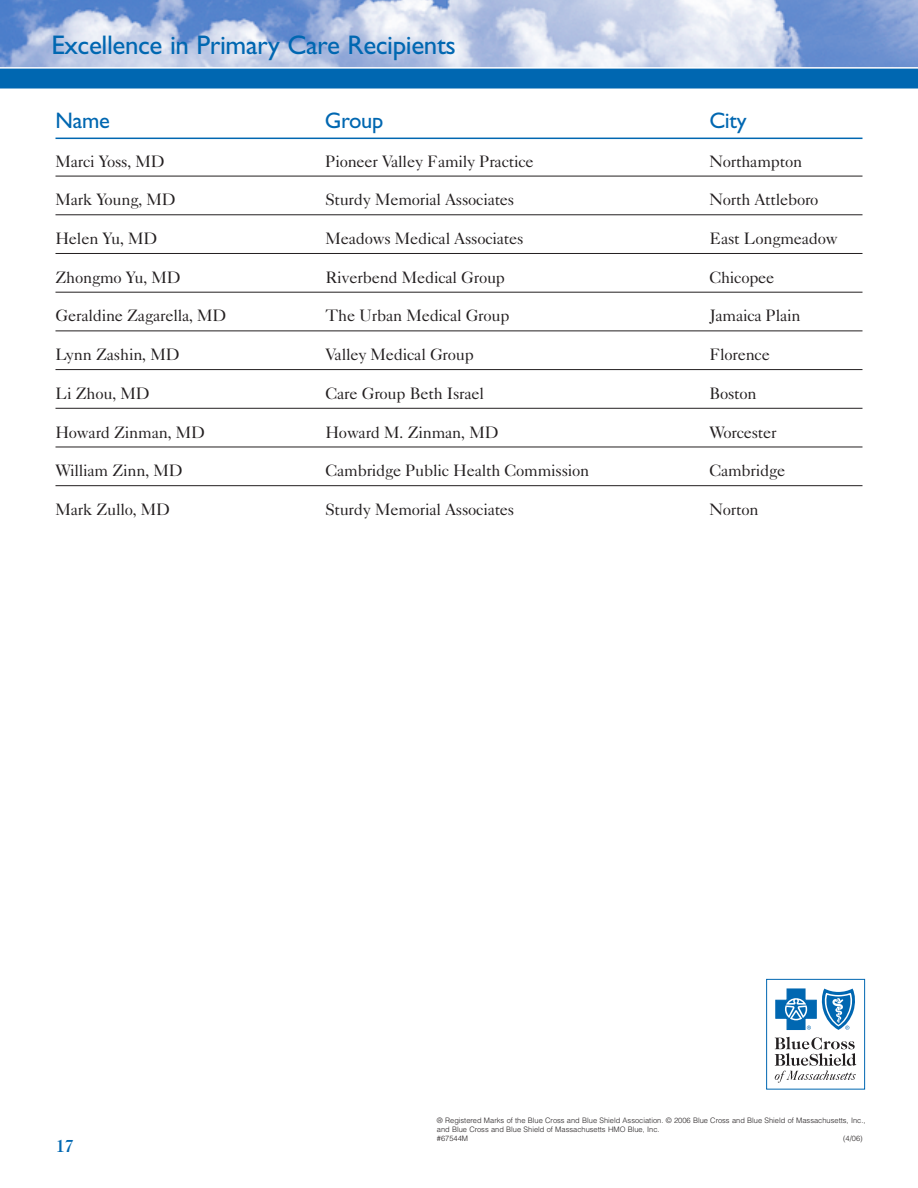
<style>
.page{position:relative;width:918px;height:1188px;background:#fff}
.page>*{position:absolute;margin:0;border:0;box-sizing:border-box;transform-origin:0 0}
.t1{font:27px "Gill Sans";letter-spacing:-.015em;color:#0067b1}
.t2{font:22.5px "Gill Sans";letter-spacing:-.015em;color:#0067b1}
.t3{font:16.5px "Caslon Five Forty";letter-spacing:-.015em;color:#231f20}
.t4{font:16.5px "Caslon Three";color:#0067b1}
.t5{font:300 7.5px/9px "Helvetica";color:#231f20}
</style>
<div class="page">
<img style="left:0;top:0;width:918px;height:67px">
<svg style="left:0;top:67px;width:918px;height:22px;background:#1875b8"></svg>
<hr style="left:56px;top:138px;width:806px;height:1px;background:#0067b1">
<hr style="left:56px;top:176px;width:806px;height:1px;background:#231f20">
<hr style="left:56px;top:215px;width:806px;height:1px;background:#231f20">
<hr style="left:56px;top:253px;width:806px;height:1px;background:#231f20">
<hr style="left:56px;top:292px;width:806px;height:1px;background:#231f20">
<hr style="left:56px;top:331px;width:806px;height:1px;background:#231f20">
<hr style="left:56px;top:369px;width:806px;height:1px;background:#231f20">
<hr style="left:56px;top:408px;width:806px;height:1px;background:#231f20">
<hr style="left:56px;top:447px;width:806px;height:1px;background:#231f20">
<hr style="left:56px;top:485px;width:806px;height:1px;background:#231f20">
<div style="left:766px;top:979px;width:99px;height:111px;border:1px solid #0067b1"></div>
<svg style="left:775px;top:988px;width:80px;height:42px"></svg>
<svg style="left:775px;top:1037px;width:81px;height:46px"></svg>
<h1 class="t1" style="left:51px;top:36px;width:406px">Excellence in Primary Care Recipients</h1>
<h2 class="t2" style="left:56px;top:112px;width:56px">Name</h2>
<h2 class="t2" style="left:325px;top:112px;width:60px">Group</h2>
<h2 class="t2" style="left:709px;top:112px;width:39px">City</h2>
<p class="t3" style="left:56px;top:155px;width:111px">Marci Yoss, MD</p>
<p class="t3" style="left:326px;top:155px;width:210px">Pioneer Valley Family Practice</p>
<p class="t3" style="left:709px;top:155px;width:94px">Northampton</p>
<p class="t3" style="left:56px;top:194px;width:122px">Mark Young, MD</p>
<p class="t3" style="left:326px;top:194px;width:190px">Sturdy Memorial Associates</p>
<p class="t3" style="left:709px;top:194px;width:111px">North Attleboro</p>
<p class="t3" style="left:56px;top:232px;width:103px">Helen Yu, MD</p>
<p class="t3" style="left:326px;top:232px;width:200px">Meadows Medical Associates</p>
<p class="t3" style="left:709px;top:232px;width:130px">East Longmeadow</p>
<p class="t3" style="left:56px;top:271px;width:127px">Zhongmo Yu, MD</p>
<p class="t3" style="left:325px;top:271px;width:181px">Riverbend Medical Group</p>
<p class="t3" style="left:709px;top:271px;width:67px">Chicopee</p>
<p class="t3" style="left:56px;top:310px;width:172px">Geraldine Zagarella, MD</p>
<p class="t3" style="left:326px;top:310px;width:186px">The Urban Medical Group</p>
<p class="t3" style="left:709px;top:310px;width:93px">Jamaica Plain</p>
<p class="t3" style="left:56px;top:349px;width:126px">Lynn Zashin, MD</p>
<p class="t3" style="left:325px;top:349px;width:150px">Valley Medical Group</p>
<p class="t3" style="left:709px;top:349px;width:62px">Florence</p>
<p class="t3" style="left:56px;top:387px;width:96px">Li Zhou, MD</p>
<p class="t3" style="left:325px;top:387px;width:160px">Care Group Beth Israel</p>
<p class="t3" style="left:709px;top:387px;width:49px">Boston</p>
<p class="t3" style="left:56px;top:426px;width:151px">Howard Zinman, MD</p>
<p class="t3" style="left:326px;top:426px;width:174px">Howard M. Zinman, MD</p>
<p class="t3" style="left:709px;top:426px;width:69px">Worcester</p>
<p class="t3" style="left:56px;top:465px;width:129px">William Zinn, MD</p>
<p class="t3" style="left:326px;top:465px;width:265px">Cambridge Public Health Commission</p>
<p class="t3" style="left:709px;top:465px;width:77px">Cambridge</p>
<p class="t3" style="left:56px;top:503px;width:116px">Mark Zullo, MD</p>
<p class="t3" style="left:326px;top:503px;width:190px">Sturdy Memorial Associates</p>
<p class="t3" style="left:709px;top:503px;width:51px">Norton</p>
<p class="t4" style="left:56px;top:1140px;width:20px">17</p>
<p class="t5" style="left:437px;top:1117px;width:430px">® Registered Marks of the Blue Cross and Blue Shield Association. © 2006 Blue Cross and Blue Shield of Massachusetts, Inc., and Blue Cross and Blue Shield of Massachusetts HMO Blue, Inc.<br>#67544M</p>
<p class="t5" style="left:843px;top:1135px;width:21px">(4/06)</p>
</div>
